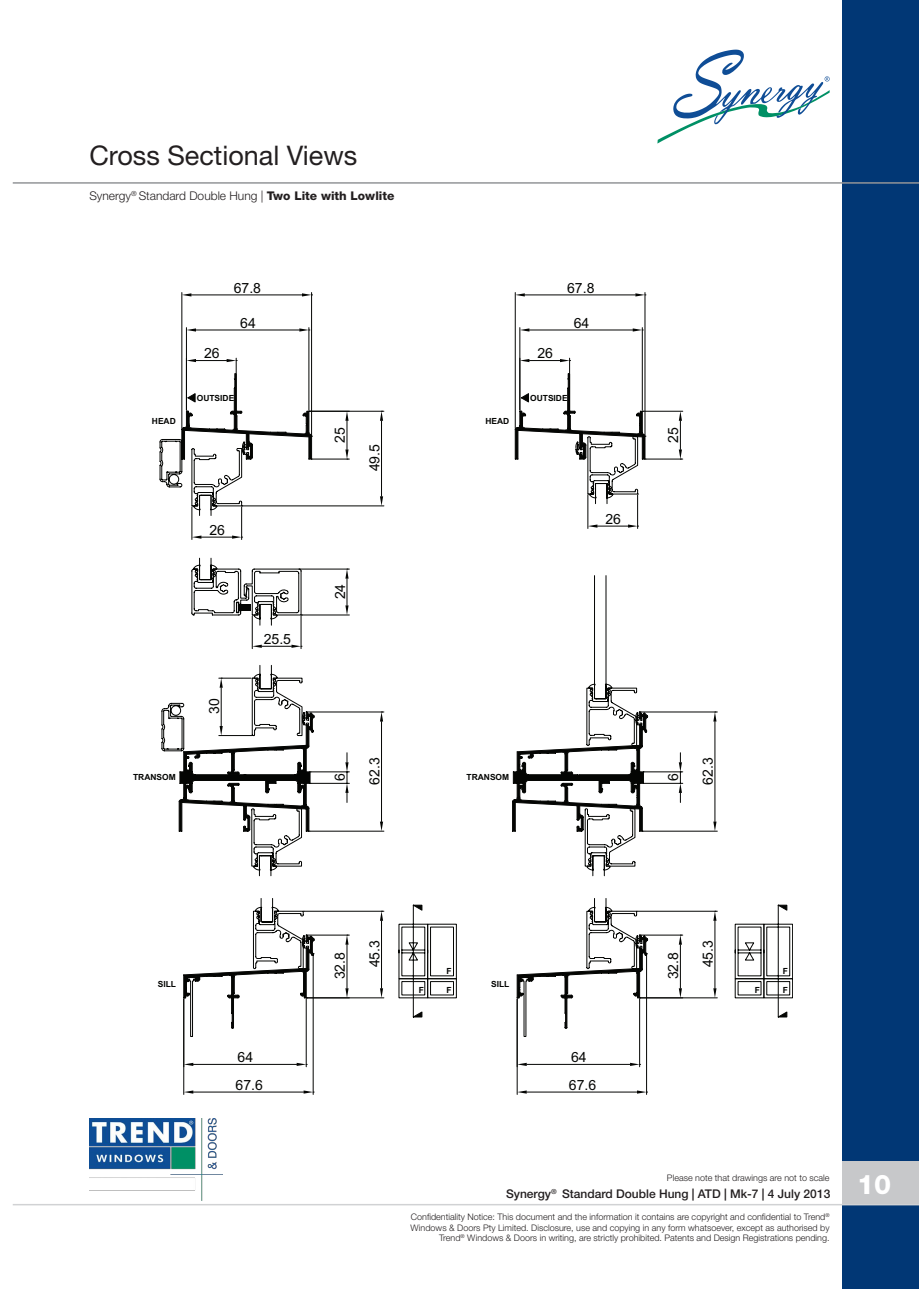
<style>
.page{position:relative;width:919px;height:1289px;background:#fff}
.page>*{position:absolute;margin:0;border:0;box-sizing:border-box;transform-origin:0 0}
.Section_Pages_Chapte{font:27px "Helvetica Neue";color:#231f20}
.t1{font:800 27px "Helvetica Neue";color:#fff}
.t2{font:14.1px "Arial";color:#040503}
.t3{font:500 12px "Helvetica Neue";color:#231f20}
.Section_Pages_Chapte-2{font:300 12px "Helvetica Neue";color:#231f20}
.t4{font:300 9px/10.8px "Helvetica Neue";color:#231f20;text-align:right}
.t5{font:700 8.4px "Arial";color:#040503}
.s1{font-weight:800}
</style>
<div class="page">
<div style="left:842px;top:0;width:76px;height:1288px;background:#013775"></div>
<div style="left:842px;top:1161px;width:76px;height:42px;background:#c7c8ca"></div>
<hr style="left:13px;top:1203px;width:905px;height:2px;background:#d1d2d4">
<hr style="left:13px;top:182px;width:905px;height:2px;background:#939598">
<img style="left:89px;top:1118px;width:133px;height:82px">
<svg style="left:657px;top:50px;width:172px;height:93px"></svg>
<hr style="left:181px;top:292px;width:1px;height:136px;background:#040503">
<hr style="left:311px;top:292px;width:1px;height:143px;background:#040503">
<hr style="left:191px;top:295px;width:111px;height:1px;background:#040503">
<svg style="left:182px;top:293px;width:9px;height:3px"></svg>
<svg style="left:302px;top:293px;width:10px;height:3px"></svg>
<hr style="left:515px;top:292px;width:1px;height:136px;background:#040503">
<hr style="left:644px;top:292px;width:1px;height:143px;background:#040503">
<hr style="left:525px;top:295px;width:110px;height:1px;background:#040503">
<svg style="left:515px;top:293px;width:10px;height:3px"></svg>
<svg style="left:635px;top:293px;width:11px;height:3px"></svg>
<svg style="left:734px;top:904px;width:58px;height:113px"></svg>
<svg style="left:159px;top:327px;width:558px;height:767px"></svg>
<p class="Section_Pages_Chapte" style="left:89px;top:139px;width:269px">Cross Sectional Views</p>
<p class="Section_Pages_Chapte-2" style="left:89px;top:189px;width:306px">Synergy<sup>®</sup> Standard Double Hung | <span class="s1">Two Lite with Lowlite</span></p>
<p class="t2" style="left:234px;top:279px;width:29px">67.8</p>
<p class="t2" style="left:240px;top:314px;width:17px">64</p>
<p class="t5" style="left:152px;top:416px;width:25px">HEAD</p>
<p class="t2" style="left:204px;top:344px;width:17px">26</p>
<p class="t5" style="left:197px;top:392px;width:39px">OUTSIDE</p>
<p class="t2" style="left:209px;top:521px;width:17px">26</p>
<p class="t5" style="left:133px;top:771px;width:44px">TRANSOM</p>
<p class="t2" style="left:205px;top:714px;width:17px;rotate:-90deg">30</p>
<p class="t2" style="left:264px;top:630px;width:29px">25.5</p>
<p class="t2" style="left:331px;top:442px;width:17px;rotate:-90deg">25</p>
<p class="t2" style="left:365px;top:471px;width:29px;rotate:-90deg">49.5</p>
<p class="t2" style="left:331px;top:599px;width:17px;rotate:-90deg">24</p>
<p class="t2" style="left:331px;top:781px;width:9px;rotate:-90deg">6</p>
<p class="t2" style="left:365px;top:784px;width:29px;rotate:-90deg">62.3</p>
<p class="t5" style="left:485px;top:416px;width:25px">HEAD</p>
<p class="t2" style="left:567px;top:279px;width:29px">67.8</p>
<p class="t2" style="left:537px;top:344px;width:17px">26</p>
<p class="t2" style="left:573px;top:314px;width:17px">64</p>
<p class="t5" style="left:530px;top:392px;width:39px">OUTSIDE</p>
<p class="t2" style="left:605px;top:510px;width:17px">26</p>
<p class="t2" style="left:664px;top:442px;width:17px;rotate:-90deg">25</p>
<p class="t5" style="left:466px;top:771px;width:44px">TRANSOM</p>
<p class="t2" style="left:664px;top:781px;width:9px;rotate:-90deg">6</p>
<p class="t2" style="left:698px;top:784px;width:29px;rotate:-90deg">62.3</p>
<p class="t5" style="left:158px;top:978px;width:20px">SILL</p>
<p class="t2" style="left:237px;top:1048px;width:17px">64</p>
<p class="t2" style="left:235px;top:1075px;width:29px">67.6</p>
<p class="t2" style="left:331px;top:979px;width:29px;rotate:-90deg">32.8</p>
<p class="t2" style="left:365px;top:967px;width:29px;rotate:-90deg">45.3</p>
<p class="t5" style="left:446px;top:965px;width:7px">F</p>
<p class="t5" style="left:418px;top:984px;width:7px">F</p>
<p class="t5" style="left:446px;top:984px;width:7px">F</p>
<p class="t5" style="left:491px;top:978px;width:20px">SILL</p>
<p class="t2" style="left:571px;top:1048px;width:17px">64</p>
<p class="t2" style="left:569px;top:1075px;width:29px">67.6</p>
<p class="t2" style="left:664px;top:979px;width:29px;rotate:-90deg">32.8</p>
<p class="t2" style="left:698px;top:967px;width:29px;rotate:-90deg">45.3</p>
<p class="t5" style="left:782px;top:965px;width:7px">F</p>
<p class="t5" style="left:754px;top:984px;width:7px">F</p>
<p class="t5" style="left:782px;top:984px;width:7px">F</p>
<p class="t4" style="left:667px;top:1172px;width:164px">Please note that drawings are not to scale</p>
<h3 class="t3" style="left:506px;top:1186px;width:326px">Synergy<sup>®</sup> Standard Double Hung | ATD | Mk-7 | 4 July 2013</h3>
<p class="t4" style="left:410px;top:1210px;width:420px">Confidentiality Notice: This document and the information it contains are copyright and confidential to Trend<sup>®<br></sup>Windows &amp; Doors Pty Limited. Disclosure, use and copying in any form whatsoever, except as authorised by<br>Trend<sup>®</sup> Windows &amp; Doors in writing, are strictly prohibited. Patents and Design Registrations pending.</p>
<h1 class="t1" style="left:857px;top:1168px;width:36px">10</h1>
</div>
